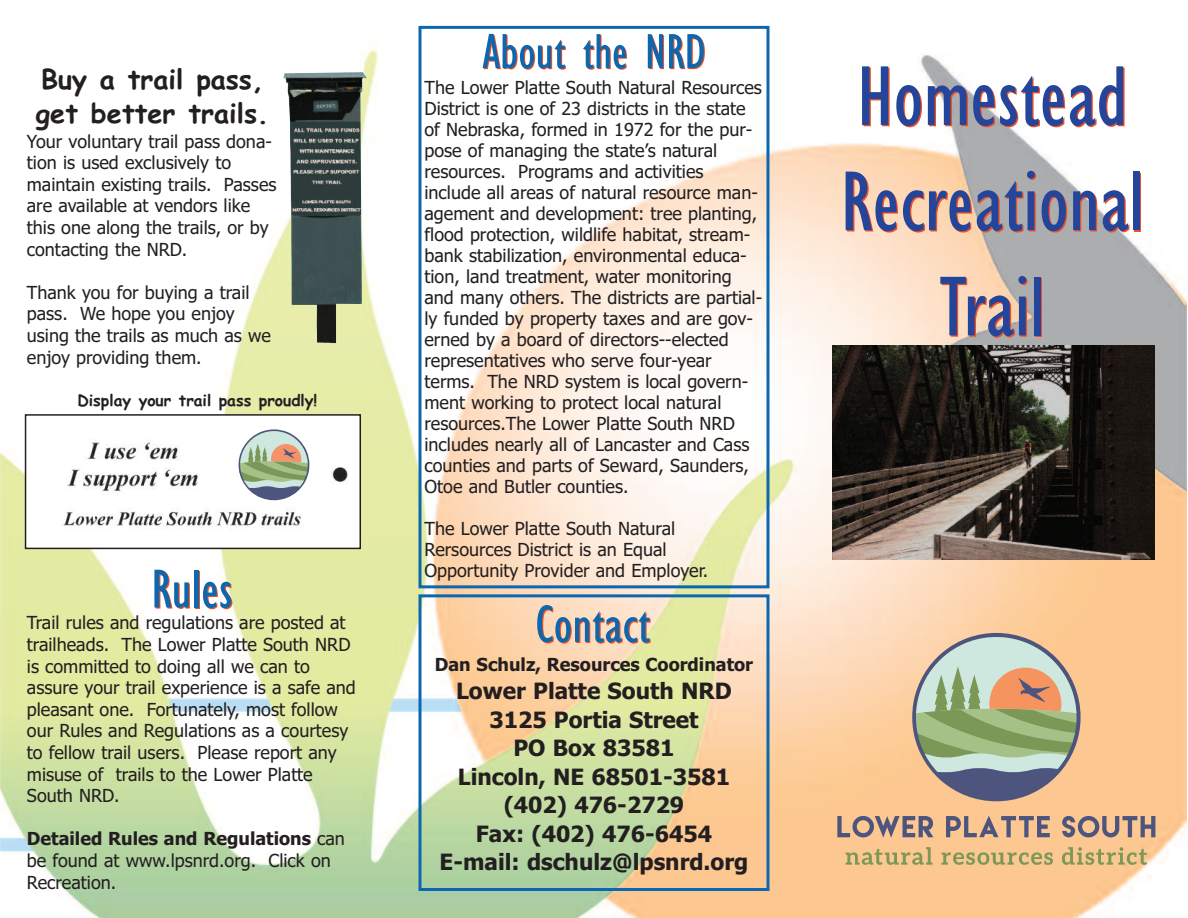
<style>
.page{position:relative;width:1188px;height:918px;background:#fff}
.page>*{position:absolute;margin:0;border:0;box-sizing:border-box;transform-origin:0 0}
.t1{font:condensed 54.45px "Gill Sans";color:#0d67af}
.t2{font:condensed 50.85px "Gill Sans";color:#0d67af}
.t3{font:700 27px/34.8px "Comic Sans MS";color:#231f20}
.t4{font:700 22.5px/28.5px "Tahoma";color:#231f20;text-align:center}
.t5{font:18px/21px "Tahoma";color:#231f20}
.t6{font:700 18px "Tahoma";color:#231f20}
.t7{font:700 15.75px "Comic Sans MS";color:#231f20}
.s1{font-weight:700}
</style>
<div class="page">
<img style="left:0;top:25px;width:1187px;height:893px">
<div style="left:418px;top:26px;width:351px;height:562px;border:3px solid #0d67af"></div>
<div style="left:1134px;top:173px;width:7px;height:58px;background:#f05024"></div>
<div style="left:1035px;top:278px;width:7px;height:59px;background:#244599"></div>
<svg style="left:862px;top:66px;width:28px;height:60px"></svg>
<svg style="left:896px;top:85px;width:26px;height:42px"></svg>
<svg style="left:928px;top:66px;width:197px;height:61px"></svg>
<svg style="left:846px;top:171px;width:190px;height:62px;background:#a394a0"></svg>
<svg style="left:1042px;top:190px;width:25px;height:43px"></svg>
<svg style="left:1073px;top:191px;width:24px;height:40px"></svg>
<svg style="left:1103px;top:190px;width:26px;height:43px"></svg>
<div style="left:1133px;top:172px;width:7px;height:58px;background:#244599"></div>
<svg style="left:940px;top:276px;width:88px;height:62px;background:#a999a3"></svg>
<div style="left:1034px;top:277px;width:7px;height:58px;background:#244599"></div>
<div style="left:418px;top:594px;width:352px;height:297px;border:3px solid #0d67af"></div>
<div style="left:26px;top:415px;width:334px;height:133px;background:#fff"></div>
<img style="left:63px;top:439px;width:285px;height:88px">
<div style="left:25px;top:414px;width:336px;height:135px;border:2px solid #231f20"></div>
<div style="left:195px;top:571px;width:5px;height:38px;background:#0d67af"></div>
<svg style="left:154px;top:570px;width:36px;height:39px"></svg>
<div style="left:194px;top:570px;width:5px;height:37px;background:#0d67af"></div>
<svg style="left:203px;top:582px;width:29px;height:27px"></svg>
<img style="left:283px;top:72px;width:84px;height:271px">
<img style="left:832px;top:345px;width:323px;height:215px">
<svg style="left:837px;top:816px;width:96px;height:22px;background:#a89087"></svg>
<svg style="left:946px;top:816px;width:104px;height:21px;background:#b09588"></svg>
<svg style="left:1062px;top:816px;width:93px;height:21px;background:#a99087"></svg>
<svg style="left:846px;top:847px;width:86px;height:18px;background:#d0b77c"></svg>
<svg style="left:942px;top:852px;width:111px;height:13px"></svg>
<svg style="left:1062px;top:847px;width:85px;height:18px;background:#cfb67c"></svg>
<svg style="left:912px;top:633px;width:169px;height:168px;background:#b5b295"></svg>
<div style="left:231px;top:426px;width:87px;height:77px;background:#fff"></div>
<svg style="left:239px;top:429px;width:70px;height:71px"></svg>
<h3 class="t3" style="left:36px;top:62px;width:235px">Buy a trail pass, get better trails.</h3>
<p class="t5" style="left:27px;top:131px;width:251px;line-height:21.6px">Your voluntary trail pass dona&shy;tion is used exclusively to maintain existing trails. Passes are available at vendors like this one along the trails, or by contacting the NRD.</p>
<p class="t5" style="left:27px;top:282px;width:246px;line-height:21.6px">Thank you for buying a trail pass. We hope you enjoy using the trails as much as we enjoy providing them.</p>
<p class="t7" style="left:78px;top:391px;width:241px">Display your trail pass proudly!</p>
<p class="t5" style="left:27px;top:612px;width:331px;line-height:21.6px">Trail rules and regulations are posted at trailheads. The Lower Platte South NRD is committed to doing all we can to assure your trail experience is a safe and pleasant one. Fortunately, most follow our Rules and Regulations as a courtesy to fellow trail users. Please report any misuse of trails to the Lower Platte South NRD.</p>
<p class="t5" style="left:27px;top:828px;width:320px;line-height:21.6px"><span class="s1">Detailed Rules and Regulations</span> can be found at www.lpsnrd.org. Click on<br>Recreation.</p>
<h2 class="t2" style="left:482px;top:21px;width:225px">About the NRD</h2>
<p class="t5" style="left:424px;top:77px;width:339px">The Lower Platte South Natural Resources District is one of 23 districts in the state of Nebraska, formed in 1972 for the pur&shy;pose of managing the state’s natural resources. Programs and activities include all areas of natural resource man&shy;agement and development: tree planting, flood protection, wildlife habitat, stream&shy;bank stabilization, environmental educa&shy;tion, land treatment, water monitoring and many others. The districts are partial&shy;ly funded by property taxes and are gov&shy;erned by a board of directors--elected representatives who serve four-year terms. The NRD system is local govern&shy;ment working to protect local natural resources.The Lower Platte South NRD includes nearly all of Lancaster and Cass counties and parts of Seward, Saunders, Otoe and Butler counties.</p>
<p class="t5" style="left:425px;top:518px;width:285px">The Lower Platte South Natural<br>Rersources District is an Equal<br>Opportunity Provider and Employer.</p>
<h1 class="t1" style="left:535px;top:592px;width:116px">Contact</h1>
<p class="t6" style="left:435px;top:654px;width:320px">Dan Schulz, Resources Coordinator</p>
<p class="t4" style="left:440px;top:677px;width:310px">Lower Platte South NRD<br>3125 Portia Street<br>PO Box 83581<br>Lincoln, NE 68501-3581 (402) 476-2729<br>Fax: (402) 476-6454<br>E-mail: dschulz@lpsnrd.org</p>
</div>
